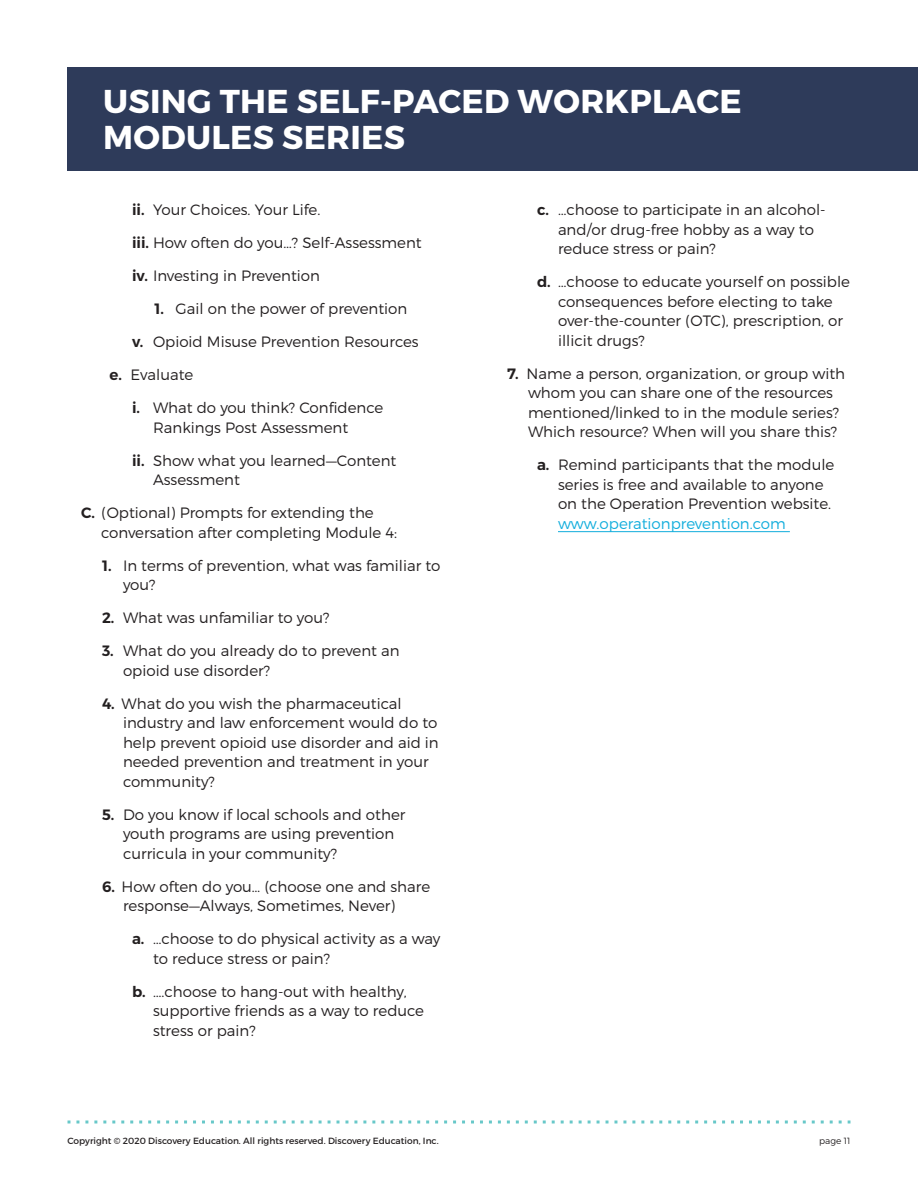
<style>
.page{position:relative;width:918px;height:1188px;background:#fff}
.page>*{position:absolute;margin:0;border:0;box-sizing:border-box;transform-origin:0 0}
.t1{font:700 33px/36px "Montserrat";letter-spacing:.01em;color:#fff}
.t2{font:300 15px/19.5px "Montserrat";color:#231f20}
.t3{font:9px "Montserrat";color:#231f20}
.t4{font:300 9px "Montserrat";color:#231f20}
.s1{font-weight:600}
.s2{color:#11addc}
</style>
<div class="page">
<svg style="left:68px;top:1120px;width:782px;height:4px"></svg>
<div style="left:68px;top:68px;width:850px;height:103px;background:#2e3b5a"></div>
<hr style="left:558px;top:531px;width:232px;height:1px;background:#11addc">
<p class="t1" style="left:103px;top:84px;width:640px">USING THE SELF-PACED WORKPLACE<br>MODULES SERIES</p>
<p class="t2" style="left:132px;top:200px;width:190px"><span class="s1">ii.</span> Your Choices. Your Life.</p>
<p class="t2" style="left:132px;top:233px;width:291px"><span class="s1">iii.</span> How often do you…? Self-Assessment</p>
<p class="t2" style="left:132px;top:266px;width:190px"><span class="s1">iv.</span> Investing in Prevention</p>
<p class="t2" style="left:154px;top:299px;width:254px"><span class="s1">1.</span> Gail on the power of prevention</p>
<p class="t2" style="left:132px;top:332px;width:288px"><span class="s1">v.</span> Opioid Misuse Prevention Resources</p>
<p class="t2" style="left:110px;top:365px;width:85px"><span class="s1">e.</span> Evaluate</p>
<p class="t2" style="left:153px;top:398px;width:232px;text-indent:-21px"><span class="s1">i.</span> What do you think? Confidence<br>Rankings Post Assessment</p>
<p class="t2" style="left:153px;top:450px;width:245px;text-indent:-21px"><span class="s1">ii.</span> Show what you learned—Content<br>Assessment</p>
<p class="t2" style="left:101px;top:503px;width:297px;text-indent:-20px"><span class="s1">C.</span> (Optional) Prompts for extending the conversation after completing Module 4:</p>
<p class="t2" style="left:123px;top:555px;width:319px;text-indent:-21px"><span class="s1">1.</span> In terms of prevention, what was familiar to you?</p>
<p class="t2" style="left:102px;top:608px;width:229px"><span class="s1">2.</span> What was unfamiliar to you?</p>
<p class="t2" style="left:123px;top:641px;width:278px;text-indent:-21px"><span class="s1">3.</span> What do you already do to prevent an opioid use disorder?</p>
<p class="t2" style="left:123px;top:693px;width:317px;text-indent:-21px"><span class="s1">4.</span> What do you wish the pharmaceutical industry and law enforcement would do to help prevent opioid use disorder and aid in needed prevention and treatment in your community?</p>
<p class="t2" style="left:123px;top:804px;width:284px;text-indent:-21px"><span class="s1">5.</span> Do you know if local schools and other youth programs are using prevention curricula in your community?</p>
<p class="t2" style="left:123px;top:876px;width:309px;text-indent:-21px"><span class="s1">6.</span> How often do you… (choose one and share response—Always, Sometimes, Never)</p>
<p class="t2" style="left:153px;top:929px;width:289px;text-indent:-21px"><span class="s1">a.</span> …choose to do physical activity as a way to reduce stress or pain?</p>
<p class="t2" style="left:153px;top:981px;width:273px;text-indent:-21px"><span class="s1">b.</span> ….choose to hang-out with healthy, supportive friends as a way to reduce stress or pain?</p>
<p class="t2" style="left:558px;top:200px;width:269px;text-indent:-21px"><span class="s1">c.</span> …choose to participate in an alcohol&shy;and/or drug-free hobby as a way to reduce stress or pain?</p>
<p class="t2" style="left:558px;top:272px;width:294px;text-indent:-21px"><span class="s1">d.</span> …choose to educate yourself on possible consequences before electing to take over-the-counter (OTC), prescription, or illicit drugs?</p>
<p class="t2" style="left:528px;top:363px;width:319px;text-indent:-21px"><span class="s1">7.</span> Name a person, organization, or group with whom you can share one of the resources mentioned/linked to in the module series?<br>Which resource? When will you share this?</p>
<p class="t2" style="left:558px;top:455px;width:278px;text-indent:-21px"><span class="s1">a.</span> Remind participants that the module series is free and available to anyone on the Operation Prevention website. <span class="s2">www.operationprevention.com</span></p>
<p class="t3" style="left:68px;top:1135px;width:373px">Copyright © 2020 Discovery Education. All rights reserved. Discovery Education, Inc.</p>
<p class="t4" style="left:819px;top:1136px;width:33px">page 11</p>
</div>
